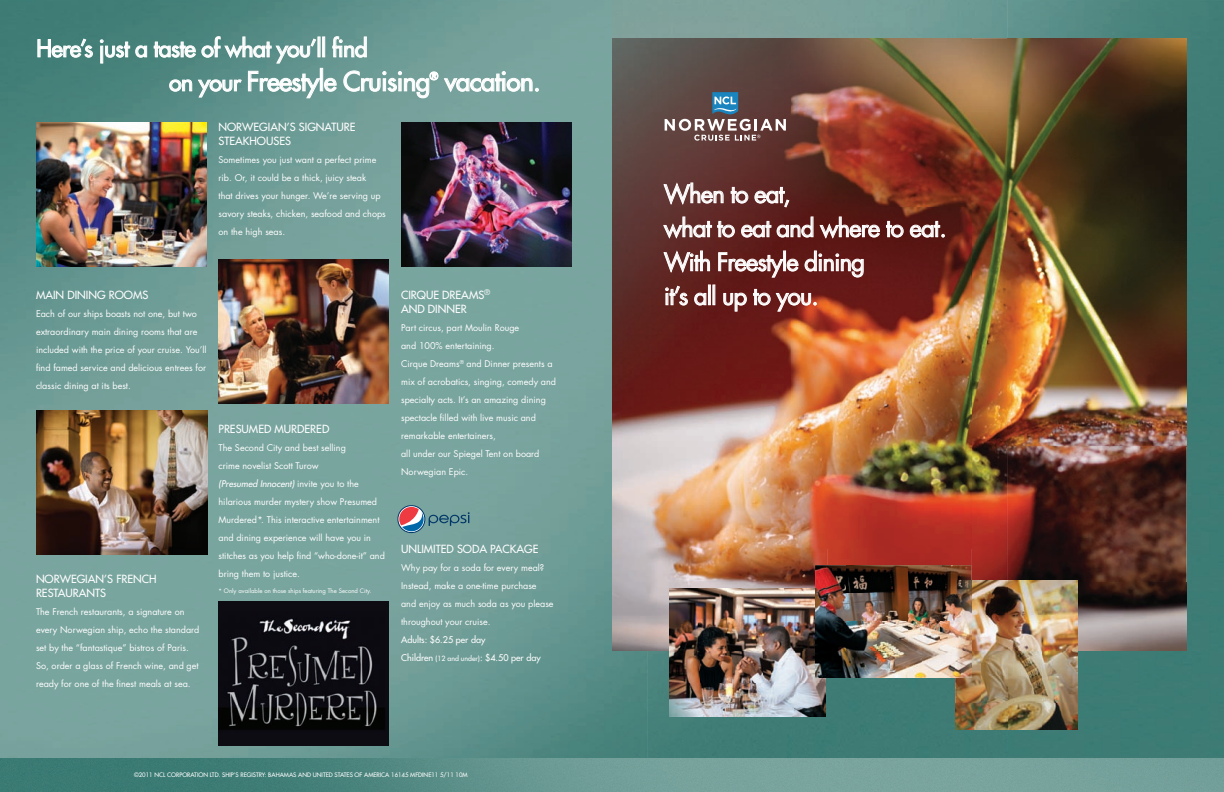
<style>
.page{position:relative;width:1224px;height:792px;background:#fff}
.page>*{position:absolute;margin:0;border:0;box-sizing:border-box;transform-origin:0 0}
.t1{font:26px "Futura";letter-spacing:-.02em;color:#fff}
.t2{font:24px/34px "Futura";letter-spacing:-.04em;color:#fff}
.t3{font:23px "Futura";letter-spacing:-.02em;color:#fff}
.t4{font:11px/14px "Futura";color:#fff}
.t5{font:9px/18px "Futura";color:#fff}
.t6{font:9px/18px "Futura";color:#fff}
.t7{font:6px "Futura";color:#fff}
.t8{font:6px "Futura";color:#fff}
.s1{font-size:23px}
.s2{font-style:italic}
.s3{font-size:7px}
</style>
<div class="page">
<img style="left:0;top:0;width:1224px;height:758px">
<img style="left:612px;top:0;width:395px;height:38px">
<img style="left:612px;top:650px;width:36px;height:108px">
<div style="left:648px;top:650px;width:36px;height:108px;background:#45817a"></div>
<div style="left:792px;top:677px;width:179px;height:81px;background:#3e7b75"></div>
<div style="left:684px;top:716px;width:108px;height:42px;background:#3f7c76"></div>
<img style="left:971px;top:730px;width:36px;height:28px">
<img style="left:972px;top:38px;width:215px;height:544px">
<img style="left:1077px;top:582px;width:110px;height:68px">
<img style="left:612px;top:38px;width:360px;height:510px">
<img style="left:612px;top:548px;width:215px;height:68px">
<img style="left:827px;top:548px;width:145px;height:33px">
<img style="left:612px;top:616px;width:58px;height:34px">
<svg style="left:664px;top:183px;width:59px;height:21px"></svg>
<svg style="left:731px;top:187px;width:17px;height:16px"></svg>
<svg style="left:755px;top:187px;width:34px;height:20px"></svg>
<svg style="left:664px;top:217px;width:71px;height:21px"></svg>
<svg style="left:741px;top:221px;width:30px;height:16px"></svg>
<svg style="left:777px;top:217px;width:36px;height:20px"></svg>
<svg style="left:820px;top:217px;width:60px;height:21px"></svg>
<svg style="left:886px;top:221px;width:17px;height:16px"></svg>
<svg style="left:910px;top:221px;width:35px;height:16px"></svg>
<svg style="left:664px;top:251px;width:46px;height:21px"></svg>
<div style="left:784px;top:251px;width:2px;height:20px;border:1px solid #fff"></div>
<svg style="left:718px;top:252px;width:80px;height:25px;background:#865351"></svg>
<svg style="left:805px;top:251px;width:59px;height:26px;background:#864f4e"></svg>
<svg style="left:665px;top:286px;width:23px;height:19px"></svg>
<svg style="left:694px;top:293px;width:12px;height:12px"></svg>
<div style="left:708px;top:285px;width:3px;height:20px;border:1px solid #fff"></div>
<svg style="left:724px;top:293px;width:23px;height:18px"></svg>
<svg style="left:753px;top:289px;width:17px;height:16px"></svg>
<svg style="left:776px;top:293px;width:41px;height:18px"></svg>
<svg style="left:665px;top:92px;width:121px;height:49px;background:#726162"></svg>
<img style="left:0;top:758px;width:1224px;height:34px">
<svg style="left:38px;top:39px;width:55px;height:18px"></svg>
<svg style="left:100px;top:40px;width:47px;height:23px"></svg>
<svg style="left:154px;top:42px;width:42px;height:15px"></svg>
<svg style="left:202px;top:36px;width:114px;height:27px;background:#75a19c"></svg>
<div style="left:323px;top:37px;width:2px;height:20px;border:1px solid #fff"></div>
<svg style="left:333px;top:36px;width:34px;height:21px"></svg>
<svg style="left:169px;top:80px;width:23px;height:11px"></svg>
<svg style="left:198px;top:80px;width:44px;height:17px"></svg>
<div style="left:320px;top:68px;width:3px;height:23px;border:1px solid #fff"></div>
<svg style="left:248px;top:71px;width:89px;height:27px;background:#86aca8"></svg>
<svg style="left:344px;top:71px;width:94px;height:27px;background:#8fb2ae"></svg>
<svg style="left:444px;top:71px;width:95px;height:21px;background:#98b8b4"></svg>
<img style="left:670px;top:589px;width:156px;height:127px">
<img style="left:1007px;top:650px;width:70px;height:80px">
<img style="left:815px;top:650px;width:192px;height:27px">
<img style="left:955px;top:677px;width:52px;height:53px">
<img style="left:955px;top:581px;width:122px;height:69px">
<img style="left:815px;top:565px;width:156px;height:29px">
<img style="left:826px;top:593px;width:129px;height:57px">
<img style="left:36px;top:122px;width:171px;height:144px">
<img style="left:219px;top:260px;width:170px;height:144px">
<img style="left:219px;top:602px;width:170px;height:144px">
<img style="left:401px;top:122px;width:171px;height:144px">
<img style="left:36px;top:411px;width:171px;height:144px">
<svg style="left:396px;top:504px;width:74px;height:30px;background:#7b9197"></svg>
<h3 class="t3" style="left:36px;top:34px;width:333px">Here’s just a taste of what you’ll find</h3>
<h1 class="t1" style="left:169px;top:65px;width:263px"><span class="s1">on your</span> Freestyle Cruising</h1>
<h1 class="t1" style="left:445px;top:65px;width:97px">vacation.</h1>
<p class="t4" style="left:219px;top:120px;width:138px">NORWEGIAN’S SIGNATURE<br>STEAKHOUSES</p>
<p class="t5" style="left:219px;top:151px;width:169px">Sometimes you just want a perfect prime rib. Or, it could be a thick, juicy steak<br>that drives your hunger. We’re serving up savory steaks, chicken, seafood and chops on the high seas.</p>
<p class="t4" style="left:36px;top:288px;width:114px">MAIN DINING ROOMS</p>
<p class="t5" style="left:36px;top:305px;width:172px">Each of our ships boasts not one, but two extraordinary main dining rooms that are included with the price of your cruise. You’ll find famed service and delicious entrees for classic dining at its best.</p>
<p class="t4" style="left:36px;top:572px;width:122px">NORWEGIAN’S FRENCH<br>RESTAURANTS</p>
<p class="t5" style="left:36px;top:603px;width:165px">The French restaurants, a signature on every Norwegian ship, echo the standard set by the “fantastique” bistros of Paris.<br>So, order a glass of French wine, and get ready for one of the finest meals at sea.</p>
<p class="t4" style="left:219px;top:422px;width:112px">PRESUMED MURDERED</p>
<p class="t5" style="left:219px;top:439px;width:168px">The Second City and best selling<br>crime novelist Scott Turow<br><span class="s2">(Presumed Innocent)</span> invite you to the hilarious murder mystery show Presumed Murdered*. This interactive entertainment and dining experience will have you in stitches as you help find “who-done-it” and bring them to justice.</p>
<p class="t8" style="left:219px;top:587px;width:154px">* Only available on those ships featuring The Second City.</p>
<p class="t4" style="left:401px;top:288px;width:91px">CIRQUE DREAMS<sup>®<br></sup>AND DINNER</p>
<p class="t5" style="left:401px;top:319px;width:157px">Part circus, part Moulin Rouge<br>and 100% entertaining.<br>Cirque Dreams<sup>®</sup> and Dinner presents a mix of acrobatics, singing, comedy and specialty acts. It’s an amazing dining spectacle filled with live music and remarkable entertainers,<br>all under our Spiegel Tent on board<br>Norwegian Epic.</p>
<p class="t4" style="left:401px;top:542px;width:139px">UNLIMITED SODA PACKAGE</p>
<p class="t5" style="left:401px;top:559px;width:154px">Why pay for a soda for every meal?<br>Instead, make a one-time purchase and enjoy as much soda as you please throughout your cruise.</p>
<p class="t6" style="left:401px;top:631px;width:141px">Adults: $6.25 per day<br>Children <span class="s3">(12 and under)</span>: $4.50 per day</p>
<p class="t7" style="left:134px;top:771px;width:335px">©2011 NCL CORPORATION LTD. SHIP’S REGISTRY: BAHAMAS AND UNITED STATES OF AMERICA 16145 MFDINE11 5/11 10M</p>
<h2 class="t2" style="left:664px;top:177px;width:284px">When to eat,<br>what to eat and where to eat.<br>With Freestyle dining<br>it’s all up to you.</h2>
</div>
